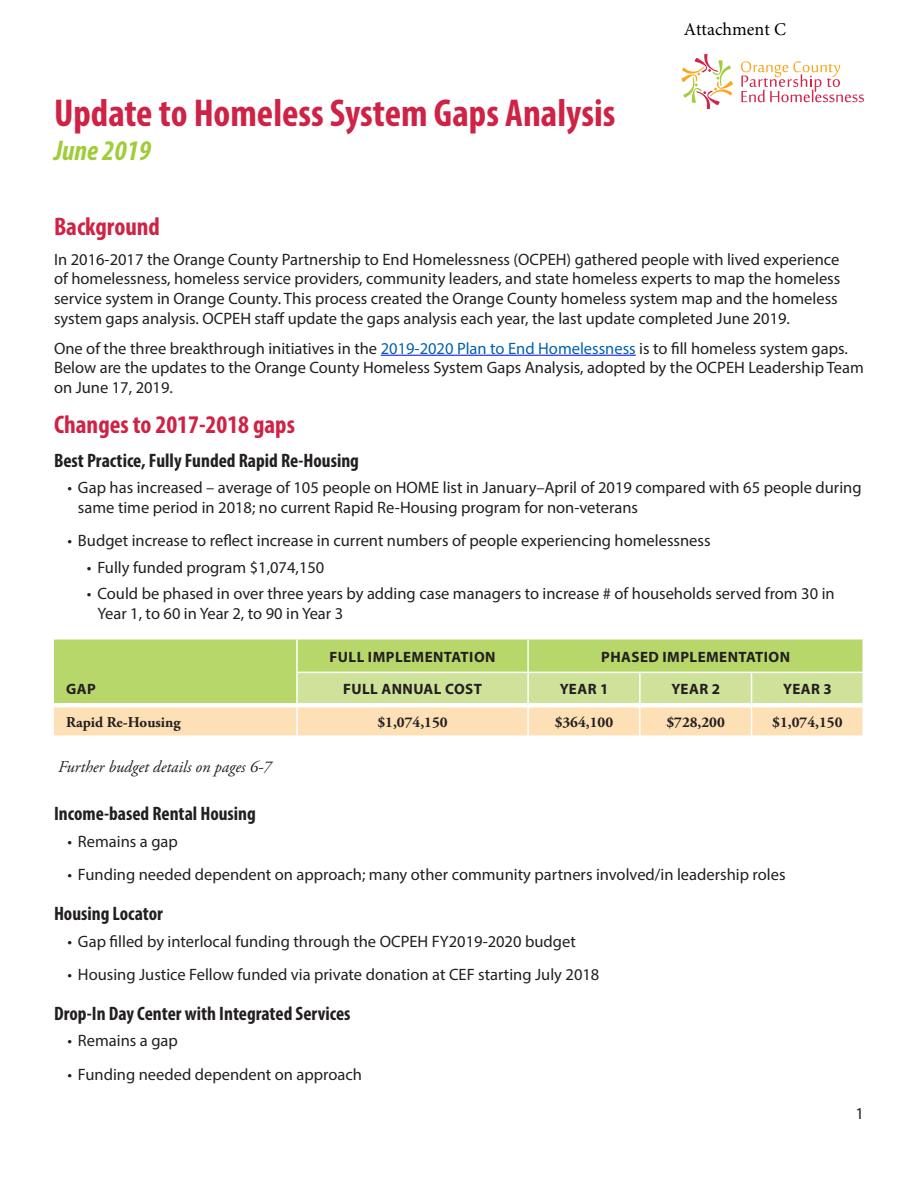
<style>
.page{position:relative;width:918px;height:1188px;background:#fff}
.page>*{position:absolute;margin:0;border:0;box-sizing:border-box;transform-origin:0 0}
.t1{font:700 condensed 39px "Myriad Pro";color:#cf2346}
.t2{font:italic 700 condensed 28.5px "Myriad Pro";color:#a1cc3a}
.t3{font:700 condensed 25.5px "Myriad Pro";color:#cf2346}
.t4{font:700 condensed 19.5px "Myriad Pro";color:#231f20}
.t5{font:18px "Minion Pro";color:#000}
.t6{font:16.5px/19.8px "Myriad Pro";color:#231f20}
.t7{font:italic 16.5px "Adobe Garamond Pro";color:#231f20}
.t8{font:700 15px "Myriad Pro";letter-spacing:.03em;color:#231f20}
.t9{font:700 15px "Adobe Garamond Pro";color:#231f20}
.s1{color:#0162b0}
</style>
<div class="page">
<svg style="left:681px;top:54px;width:52px;height:55px"></svg>
<svg style="left:741px;top:61px;width:123px;height:42px"></svg>
<hr style="left:381px;top:355px;width:255px;height:1px;background:#00f">
<div style="left:54px;top:640px;width:808px;height:32px;background:#b8d76a"></div>
<svg style="left:54px;top:672px;width:808px;height:63px;background:#e1dfa1"></svg>
<hr style="left:297px;top:703px;width:230px;height:4px;background:#fff">
<hr style="left:529px;top:703px;width:110px;height:4px;background:#fff">
<hr style="left:641px;top:703px;width:110px;height:4px;background:#fff">
<hr style="left:752px;top:703px;width:110px;height:4px;background:#fff">
<hr style="left:527px;top:673px;width:2px;height:32px;background:#fff">
<hr style="left:639px;top:673px;width:2px;height:32px;background:#fff">
<hr style="left:751px;top:673px;width:1px;height:32px;background:#fff">
<hr style="left:296px;top:707px;width:2px;height:28px;background:#fff">
<hr style="left:527px;top:705px;width:2px;height:30px;background:#fff">
<hr style="left:639px;top:705px;width:2px;height:30px;background:#fff">
<hr style="left:751px;top:705px;width:1px;height:30px;background:#fff">
<hr style="left:296px;top:640px;width:2px;height:32px;background:#fff">
<hr style="left:296px;top:673px;width:2px;height:30px;background:#fff">
<hr style="left:54px;top:703px;width:243px;height:4px;background:#fff">
<hr style="left:527px;top:640px;width:2px;height:32px;background:#fff">
<hr style="left:296px;top:672px;width:232px;height:1px;background:#fff">
<hr style="left:528px;top:672px;width:112px;height:1px;background:#fff">
<hr style="left:640px;top:672px;width:112px;height:1px;background:#fff">
<hr style="left:752px;top:672px;width:112px;height:1px;background:#fff">
<h1 class="t1" style="left:54px;top:89px;width:563px">Update to Homeless System Gaps Analysis</h1>
<h2 class="t2" style="left:54px;top:133px;width:99px">June 2019</h2>
<p class="t5" style="left:684px;top:17px;width:104px">Attachment C</p>
<h3 class="t3" style="left:54px;top:211px;width:107px">Background</h3>
<p class="t6" style="left:54px;top:249px;width:788px">In 2016-2017 the Orange County Partnership to End Homelessness (OCPEH) gathered people with lived experience of homelessness, homeless service providers, community leaders, and state homeless experts to map the homeless service system in Orange County. This process created the Orange County homeless system map and the homeless system gaps analysis. OCPEH staff update the gaps analysis each year, the last update completed June 2019.</p>
<p class="t6" style="left:54px;top:338px;width:811px">One of the three breakthrough initiatives in the <span class="s1">2019-2020 Plan to End Homelessness</span> is to fill homeless system gaps.<br>Below are the updates to the Orange County Homeless System Gaps Analysis, adopted by the OCPEH Leadership Team on June 17, 2019.</p>
<h3 class="t3" style="left:54px;top:409px;width:242px">Changes to 2017-2018 gaps</h3>
<p class="t4" style="left:54px;top:448px;width:307px">Best Practice, Fully Funded Rapid Re-Housing</p>
<p class="t6" style="left:78px;top:477px;width:785px;text-indent:-10px">• Gap has increased – average of 105 people on HOME list in January–April of 2019 compared with 65 people during same time period in 2018; no current Rapid Re-Housing program for non-veterans</p>
<p class="t6" style="left:68px;top:531px;width:645px">• Budget increase to reflect increase in current numbers of people experiencing homelessness</p>
<p class="t6" style="left:87px;top:557px;width:239px">• Fully funded program $1,074,150</p>
<p class="t6" style="left:97px;top:584px;width:739px;text-indent:-10px">• Could be phased in over three years by adding case managers to increase # of households served from 30 in<br>Year 1, to 60 in Year 2, to 90 in Year 3</p>
<p class="t8" style="left:66px;top:680px;width:31px">GAP</p>
<p class="t8" style="left:330px;top:647px;width:168px">FULL IMPLEMENTATION</p>
<p class="t8" style="left:601px;top:647px;width:190px">PHASED IMPLEMENTATION</p>
<p class="t8" style="left:343px;top:680px;width:141px">FULL ANNUAL COST</p>
<p class="t8" style="left:560px;top:680px;width:50px">YEAR 1</p>
<p class="t8" style="left:671px;top:680px;width:50px">YEAR 2</p>
<p class="t8" style="left:783px;top:680px;width:50px">YEAR 3</p>
<p class="t9" style="left:66px;top:713px;width:116px">Rapid Re-Housing</p>
<p class="t9" style="left:377px;top:713px;width:72px">$1,074,150</p>
<p class="t9" style="left:555px;top:713px;width:60px">$364,100</p>
<p class="t9" style="left:666px;top:713px;width:60px">$728,200</p>
<p class="t9" style="left:772px;top:713px;width:72px">$1,074,150</p>
<p class="t7" style="left:58px;top:756px;width:215px">Further budget details on pages 6-7</p>
<p class="t4" style="left:54px;top:802px;width:203px">Income-based Rental Housing</p>
<p class="t6" style="left:68px;top:831px;width:112px">• Remains a gap</p>
<p class="t6" style="left:68px;top:865px;width:720px">• Funding needed dependent on approach; many other community partners involved/in leadership roles</p>
<p class="t4" style="left:54px;top:901px;width:111px">Housing Locator</p>
<p class="t6" style="left:68px;top:931px;width:510px">• Gap filled by interlocal funding through the OCPEH FY2019-2020 budget</p>
<p class="t6" style="left:68px;top:964px;width:533px">• Housing Justice Fellow funded via private donation at CEF starting July 2018</p>
<p class="t4" style="left:54px;top:1001px;width:298px">Drop-In Day Center with Integrated Services</p>
<p class="t6" style="left:68px;top:1031px;width:112px">• Remains a gap</p>
<p class="t6" style="left:68px;top:1064px;width:296px">• Funding needed dependent on approach</p>
<p class="t6" style="left:856px;top:1104px;width:10px">1</p>
</div>
